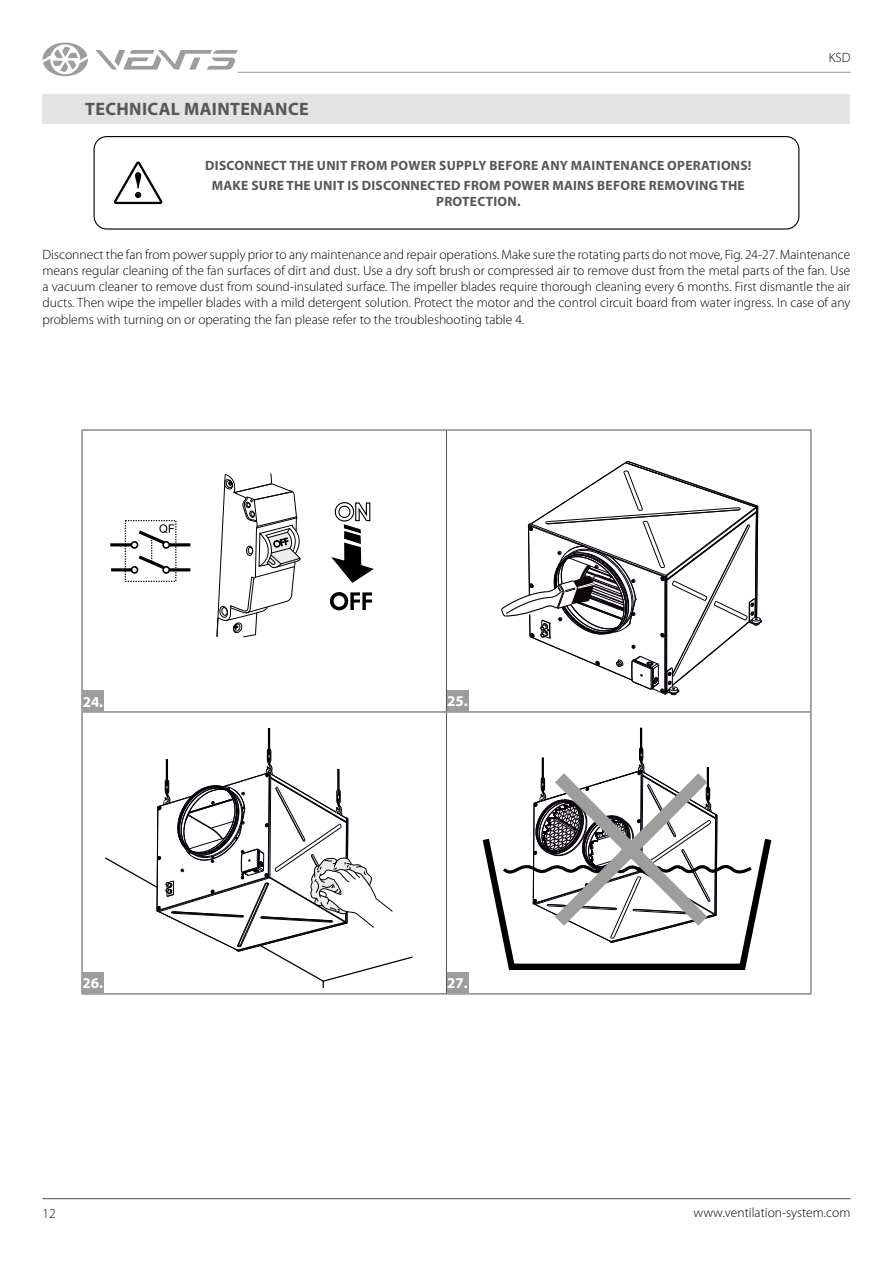
<style>
.page{position:relative;width:893px;height:1263px;background:#fff}
.page>*{position:absolute;margin:0;border:0;box-sizing:border-box;transform-origin:0 0}
.t1{font:700 18px "Myriad Pro";letter-spacing:.02em;color:#575756}
.t2{font:700 15px "Myriad Pro";color:#fff}
.t3{font:300 13.5px/16.2px "Myriad Pro";color:#000;text-align:justify}
.t4{font:700 13.5px/20.4px "Myriad Pro";letter-spacing:.02em;color:#575756;text-align:center}
</style>
<div class="page">
<hr style="left:43px;top:1198px;width:807px;height:1px;background:#575756">
<hr style="left:238px;top:72px;width:612px;height:1px;background:#9d9d9c">
<svg style="left:95px;top:50px;width:143px;height:20px"></svg>
<svg style="left:43px;top:43px;width:45px;height:33px"></svg>
<div style="left:94px;top:136px;width:705px;height:94px;border:1px solid #000;border-radius:13px"></div>
<svg style="left:114px;top:162px;width:48px;height:42px"></svg>
<div style="left:43px;top:94px;width:807px;height:30px;background:#e3e3e3"></div>
<hr style="left:81px;top:429px;width:365px;height:2px;background:#575756">
<hr style="left:81px;top:431px;width:2px;height:280px;background:#575756">
<hr style="left:446px;top:429px;width:365px;height:2px;background:#575756">
<hr style="left:446px;top:431px;width:1px;height:280px;background:#575756">
<hr style="left:810px;top:431px;width:1px;height:280px;background:#575756">
<hr style="left:81px;top:711px;width:365px;height:1px;background:#575756">
<hr style="left:81px;top:712px;width:2px;height:281px;background:#575756">
<hr style="left:446px;top:711px;width:365px;height:1px;background:#575756">
<hr style="left:446px;top:712px;width:1px;height:281px;background:#575756">
<hr style="left:810px;top:712px;width:1px;height:281px;background:#575756">
<hr style="left:81px;top:993px;width:365px;height:1px;background:#575756">
<hr style="left:446px;top:993px;width:365px;height:1px;background:#575756">
<svg style="left:331px;top:502px;width:43px;height:81px"></svg>
<svg style="left:330px;top:592px;width:42px;height:18px"></svg>
<svg style="left:216px;top:473px;width:85px;height:164px"></svg>
<svg style="left:130px;top:524px;width:44px;height:50px"></svg>
<hr style="left:169px;top:568px;width:21px;height:3px;background:#000">
<hr style="left:169px;top:543px;width:21px;height:3px;background:#000">
<hr style="left:111px;top:568px;width:21px;height:3px;background:#000">
<hr style="left:110px;top:543px;width:21px;height:3px;background:#000">
<svg style="left:501px;top:461px;width:261px;height:234px"></svg>
<div style="left:268px;top:728px;width:2px;height:27px;border:1px solid #000"></div>
<svg style="left:105px;top:748px;width:308px;height:240px"></svg>
<div style="left:640px;top:728px;width:2px;height:25px;border:1px solid #000"></div>
<svg style="left:482px;top:747px;width:289px;height:223px"></svg>
<div style="left:82px;top:690px;width:22px;height:22px;background:#9d9d9c"></div>
<div style="left:447px;top:690px;width:21px;height:21px;background:#9d9d9c"></div>
<div style="left:82px;top:972px;width:21px;height:21px;background:#9d9d9c"></div>
<div style="left:447px;top:972px;width:21px;height:21px;background:#9d9d9c"></div>
<h1 class="t1" style="left:85px;top:97px;width:225px">TECHNICAL MAINTENANCE</h1>
<p class="t4" style="left:205px;top:154px;width:548px">DISCONNECT THE UNIT FROM POWER SUPPLY BEFORE ANY MAINTENANCE OPERATIONS!<br>MAKE SURE THE UNIT IS DISCONNECTED FROM POWER MAINS BEFORE REMOVING THE</p>
<p class="t4" style="left:436px;top:191px;width:86px">PROTECTION.</p>
<p class="t3" style="left:829px;top:50px;width:23px">KSD</p>
<p class="t3" style="left:43px;top:246px;width:809px">Disconnect the fan from power supply prior to any maintenance and repair operations. Make sure the rotating parts do not move, Fig. 24-27. Maintenance means regular cleaning of the fan surfaces of dirt and dust. Use a dry soft brush or compressed air to remove dust from the metal parts of the fan. Use a vacuum cleaner to remove dust from sound-insulated surface. The impeller blades require thorough cleaning every 6 months. First dismantle the air ducts. Then wipe the impeller blades with a mild detergent solution. Protect the motor and the control circuit board from water ingress. In case of any problems with turning on or operating the fan please refer to the troubleshooting table 4.</p>
<p class="t2" style="left:83px;top:692px;width:22px">24.</p>
<p class="t2" style="left:447px;top:692px;width:22px">25.</p>
<p class="t2" style="left:82px;top:973px;width:22px">26.</p>
<p class="t2" style="left:447px;top:973px;width:22px">27.</p>
<p class="t3" style="left:43px;top:1206px;width:15px">12</p>
<p class="t3" style="left:694px;top:1205px;width:158px">www.ventilation-system.com</p>
</div>
